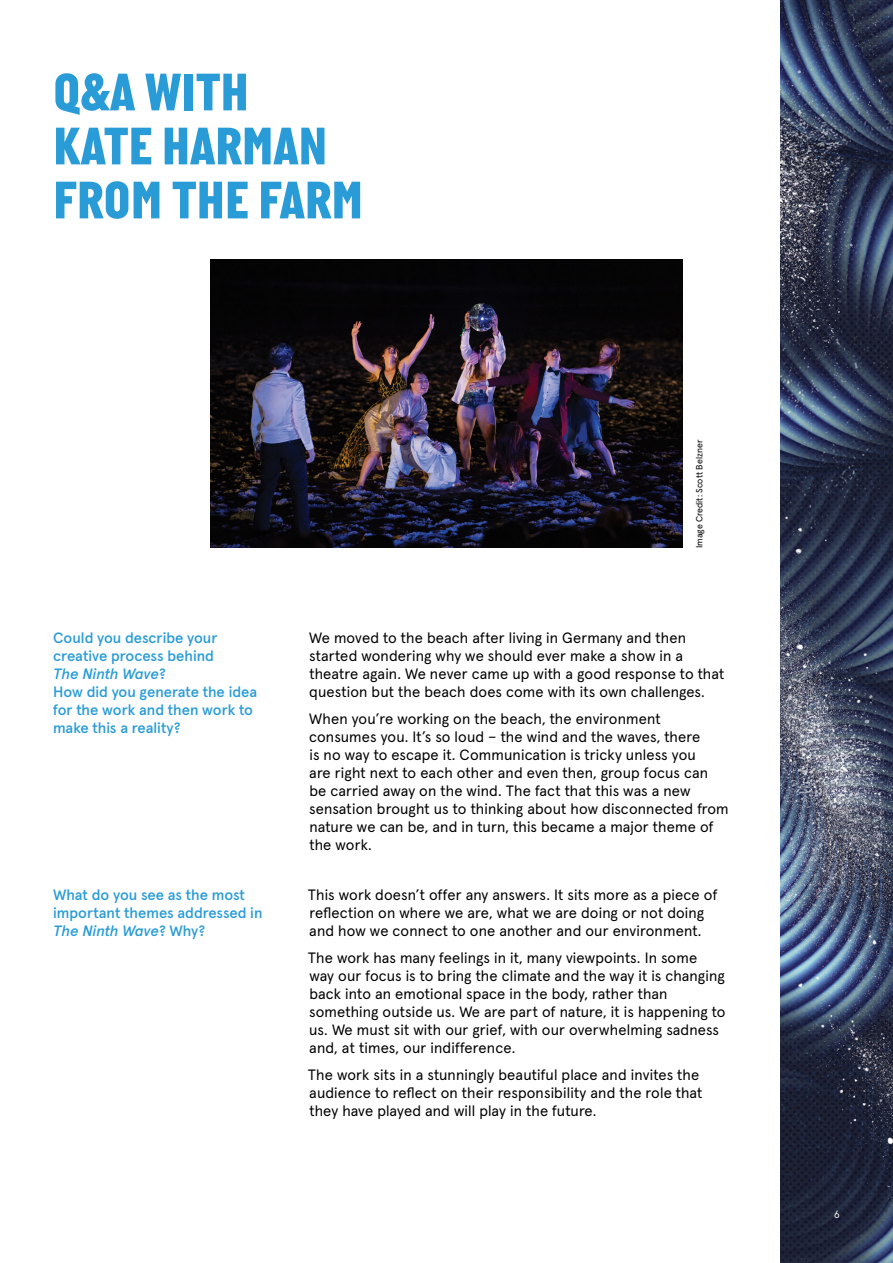
<style>
.page{position:relative;width:893px;height:1263px;background:#fff}
.page>*{position:absolute;margin:0;border:0;box-sizing:border-box;transform-origin:0 0}
.t1{font:800 54px/54px "Italian Plate No 2";color:#299cd7}
.t2{font:15px/18px "Apercu";letter-spacing:.01em;color:#000}
.t3{font:500 15px/18px "Apercu";color:#299cd7}
.t4{font:10.5px "Apercu";color:#fff}
.t5{font:9px "Apercu";color:#000}
.s1{font-style:italic}
</style>
<div class="page">
<img style="left:781px;top:0;width:112px;height:1263px">
<img style="left:210px;top:260px;width:472px;height:288px">
<h1 class="t1" style="left:53px;top:65px;width:311px">Q&amp;A WITH<br>KATE HARMAN<br>FROM THE FARM</h1>
<p class="t5" style="left:692px;top:548px;width:109px;rotate:-90deg">Image Credit: Scott Belzner</p>
<p class="t3" style="left:53px;top:628px;width:206px">Could you describe your creative process behind<br><span class="s1">The Ninth Wave</span>?<br>How did you generate the idea for the work and then work to make this a reality?</p>
<p class="t3" style="left:53px;top:885px;width:211px">What do you see as the most important themes addressed in<br><span class="s1">The Ninth Wave</span>? Why?</p>
<p class="t2" style="left:309px;top:628px;width:417px">We moved to the beach after living in Germany and then started wondering why we should ever make a show in a theatre again. We never came up with a good response to that question but the beach does come with its own challenges.</p>
<p class="t2" style="left:309px;top:709px;width:421px">When you’re working on the beach, the environment consumes you. It’s so loud – the wind and the waves, there<br>is no way to escape it. Communication is tricky unless you<br>are right next to each other and even then, group focus can<br>be carried away on the wind. The fact that this was a new sensation brought us to thinking about how disconnected from nature we can be, and in turn, this became a major theme of the work.</p>
<p class="t2" style="left:308px;top:885px;width:411px">This work doesn’t offer any answers. It sits more as a piece of reflection on where we are, what we are doing or not doing and how we connect to one another and our environment.</p>
<p class="t2" style="left:308px;top:948px;width:419px">The work has many feelings in it, many viewpoints. In some way our focus is to bring the climate and the way it is changing back into an emotional space in the body, rather than something outside us. We are part of nature, it is happening to us. We must sit with our grief, with our overwhelming sadness and, at times, our indifference.</p>
<p class="t2" style="left:308px;top:1065px;width:396px">The work sits in a stunningly beautiful place and invites the audience to reflect on their responsibility and the role that they have played and will play in the future.</p>
<p class="t4" style="left:834px;top:1206px;width:7px">6</p>
</div>
